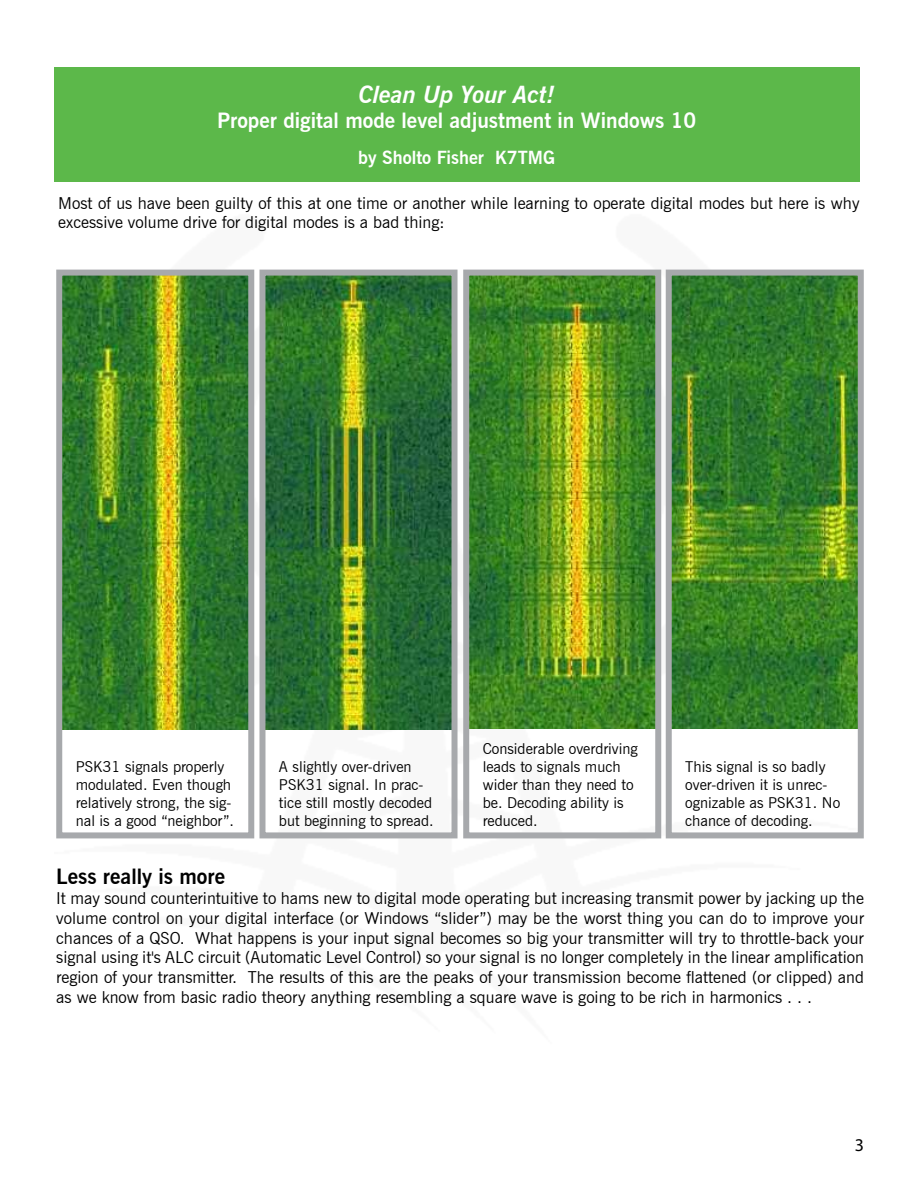
<style>
.page{position:relative;width:918px;height:1188px;background:#fff}
.page>*{position:absolute;margin:0;border:0;box-sizing:border-box;transform-origin:0 0}
.t1{font:italic 700 24px "News Gothic BT";color:#fff}
.t2{font:700 21px "News Gothic BT";color:#fff}
.t3{font:700 21px "News Gothic BT";color:#000}
.t4{font:700 18px "News Gothic BT";color:#fff}
.t5{font:18px "Myriad Pro";color:#000}
.t6{font:16.5px/19.8px "News Gothic BT";color:#000}
.t7{font:15px/18px "News Gothic BT";color:#000}
</style>
<div class="page">
<img style="left:54px;top:181px;width:810px;height:658px">
<img style="left:63px;top:277px;width:184px;height:453px">
<img style="left:266px;top:277px;width:185px;height:453px">
<img style="left:470px;top:277px;width:184px;height:451px">
<img style="left:673px;top:277px;width:184px;height:451px">
<div style="left:463px;top:270px;width:198px;height:568px;border:6px solid #a7a9ac"></div>
<div style="left:666px;top:270px;width:198px;height:568px;border:6px solid #a7a9ac"></div>
<div style="left:259px;top:270px;width:199px;height:568px;border:6px solid #a7a9ac"></div>
<div style="left:56px;top:270px;width:198px;height:568px;border:6px solid #a7a9ac"></div>
<div style="left:54px;top:67px;width:806px;height:114px;background:#5cb84a"></div>
<h1 class="t1" style="left:359px;top:80px;width:198px">Clean Up Your Act!</h1>
<p class="t2" style="left:217px;top:107px;width:481px">Proper digital mode level adjustment in Windows 10</p>
<p class="t4" style="left:358px;top:146px;width:198px">by Sholto Fisher K7TMG</p>
<p class="t6" style="left:58px;top:193px;width:803px">Most of us have been guilty of this at one time or another while learning to operate digital modes but here is why excessive volume drive for digital modes is a bad thing:</p>
<p class="t7" style="left:76px;top:757px;width:160px">PSK31 signals properly modulated. Even though relatively strong, the sig&shy;nal is a good “neighbor”.</p>
<p class="t7" style="left:279px;top:757px;width:156px">A slightly over-driven<br>PSK31 signal. In prac&shy;tice still mostly decoded but beginning to spread.</p>
<p class="t7" style="left:483px;top:739px;width:157px">Considerable overdriving leads to signals much wider than they need to be. Decoding ability is reduced.</p>
<p class="t7" style="left:685px;top:757px;width:156px">This signal is so badly over-driven it is unrec&shy;ognizable as PSK31. No chance of decoding.</p>
<p class="t3" style="left:56px;top:864px;width:170px">Less really is more</p>
<p class="t6" style="left:56px;top:888px;width:809px;text-align:justify">It may sound counterintuitive to hams new to digital mode operating but increasing transmit power by jacking up the volume control on your digital interface (or Windows “slider”) may be the worst thing you can do to improve your chances of a QSO. What happens is your input signal becomes so big your transmitter will try to throttle-back your signal using it's ALC circuit (Automatic Level Control) so your signal is no longer completely in the linear amplification region of your transmitter. The results of this are the peaks of your transmission become flattened (or clipped) and as we know from basic radio theory anything resembling a square wave is going to be rich in harmonics . . .</p>
<p class="t5" style="left:855px;top:1133px;width:11px">3</p>
</div>
